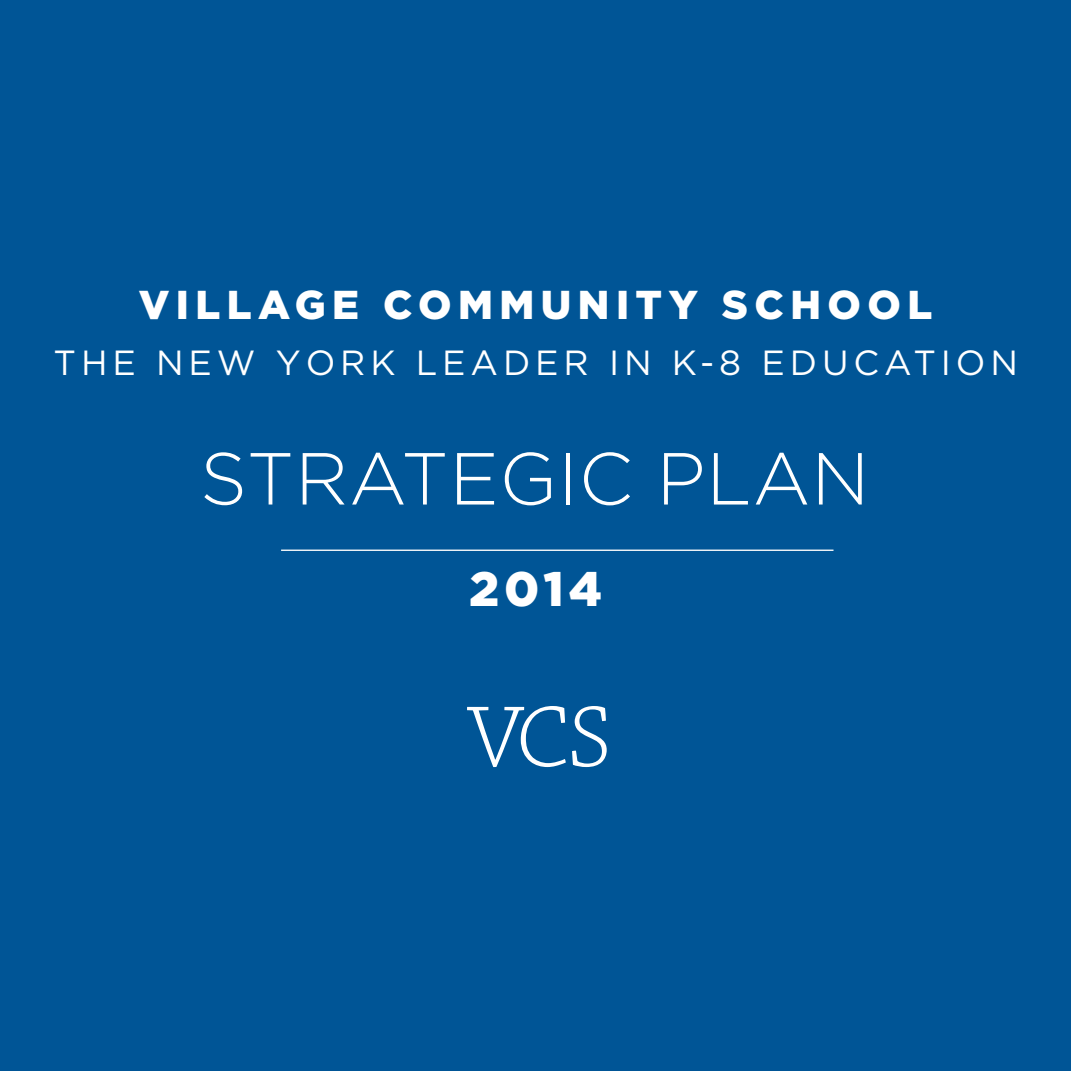
<style>
.page{position:relative;width:1071px;height:1071px;background:#005596}
.page>*{position:absolute;margin:0;border:0;box-sizing:border-box;transform-origin:0 0}
.t1{font:300 73.5px "Gotham";letter-spacing:.01em;color:#fff}
.t2{font:900 48.3px "Gotham";color:#fff}
.t3{font:900 40.25px "Gotham";letter-spacing:.16em;color:#fff}
.t4{font:35px "Gotham";letter-spacing:.14em;color:#fff}
</style>
<div class="page">
<hr style="left:281px;top:550px;width:553px;height:1px;background:#fff">
<svg style="left:467px;top:706px;width:99px;height:61px"></svg>
<svg style="left:572px;top:706px;width:35px;height:61px"></svg>
<p class="t3" style="left:139px;top:277px;width:795px">VILLAGE COMMUNITY SCHOOL</p>
<p class="t4" style="left:54px;top:343px;width:966px">THE NEW YORK LEADER IN K-8 EDUCATION</p>
<h1 class="t1" style="left:200px;top:439px;width:671px">STRATEGIC PLAN</h1>
<h2 class="t2" style="left:469px;top:556px;width:134px">2014</h2>
</div>
